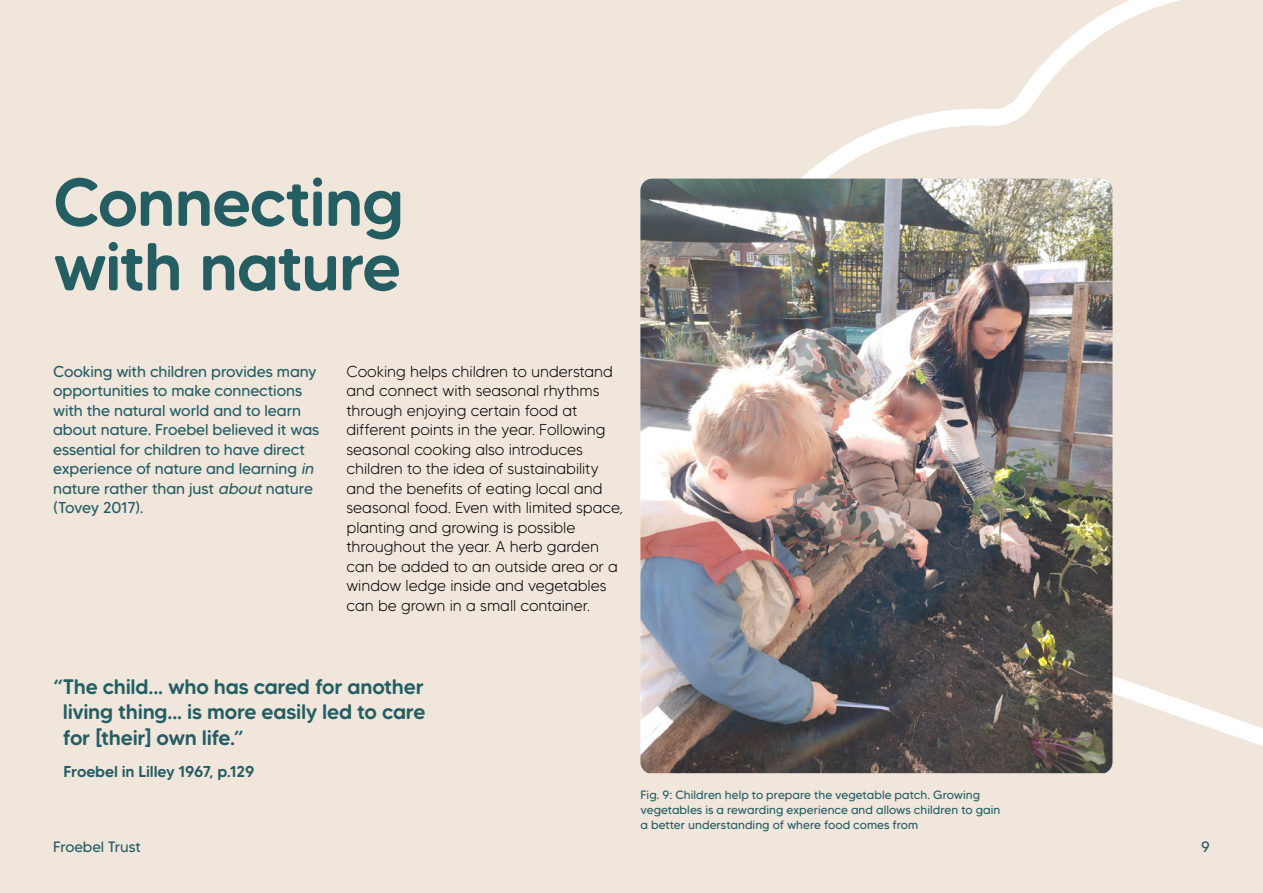
<style>
.page{position:relative;width:1263px;height:893px;background:#f0e6dc}
.page>*{position:absolute;margin:0;border:0;box-sizing:border-box;transform-origin:0 0}
.L1_Heading_50_50pt{font:500 67.5px/64.5px "MADE Tommy Soft";letter-spacing:-.02em;color:#245e63}
.Quote_14_17pt{font:500 21px/25.5px "MADE Tommy Soft";letter-spacing:-.015em;color:#245e63;text-align:justify}
.Body_copy_10_5_13pt__2mm_space{font:300 15.75px/19.5px "MADE Tommy Soft";letter-spacing:-.005em;color:#000}
.Standfirst_10_5_13pt{font:15.75px/19.5px "MADE Tommy Soft";letter-spacing:-.005em;color:#245e63}
.Quote_credit_10_18pt{font:500 15.75px "MADE Tommy Soft";letter-spacing:-.015em;color:#245e63}
.t1{font:15px "MADE Tommy Soft";letter-spacing:-.005em;color:#245e63}
.Caption_8_10pt{font:12px/15px "MADE Tommy Soft";letter-spacing:.005em;color:#245e63}
.s1{font-style:italic}
</style>
<div class="page">
<svg style="left:672px;top:0;width:591px;height:774px"></svg>
<img style="left:640px;top:179px;width:472px;height:594px">
<p class="L1_Heading_50_50pt" style="left:53px;top:169px;width:353px">Connecting with nature</p>
<p class="Standfirst_10_5_13pt" style="left:53px;top:361px;width:268px">Cooking with children provides many opportunities to make connections with the natural world and to learn about nature. Froebel believed it was essential for children to have direct experience of nature and learning <span class="s1">in </span>nature rather than just <span class="s1">about</span>nature (Tovey 2017).</p>
<p class="Body_copy_10_5_13pt__2mm_space" style="left:347px;top:361px;width:278px">Cooking helps children to understand and connect with seasonal rhythms through enjoying certain food at different points in the year. Following seasonal cooking also introduces children to the idea of sustainability and the benefits of eating local and seasonal food. Even with limited space, planting and growing is possible throughout the year. A herb garden can be added to an outside area or a window ledge inside and vegetables can be grown in a small container.</p>
<p class="Quote_14_17pt" style="left:63px;top:673px;width:364px;text-indent:-10px">“The child... who has cared for another living thing... is more easily led to care for [their] own life.”</p>
<p class="Quote_credit_10_18pt" style="left:64px;top:762px;width:192px">Froebel in Lilley 1967, p.129</p>
<p class="Caption_8_10pt" style="left:640px;top:787px;width:361px">Fig. 9: Children help to prepare the vegetable patch. Growing vegetables is a rewarding experience and allows children to gain a better understanding of where food comes from</p>
<p class="t1" style="left:53px;top:838px;width:89px">Froebel Trust</p>
<p class="t1" style="left:1201px;top:838px;width:10px">9</p>
</div>
